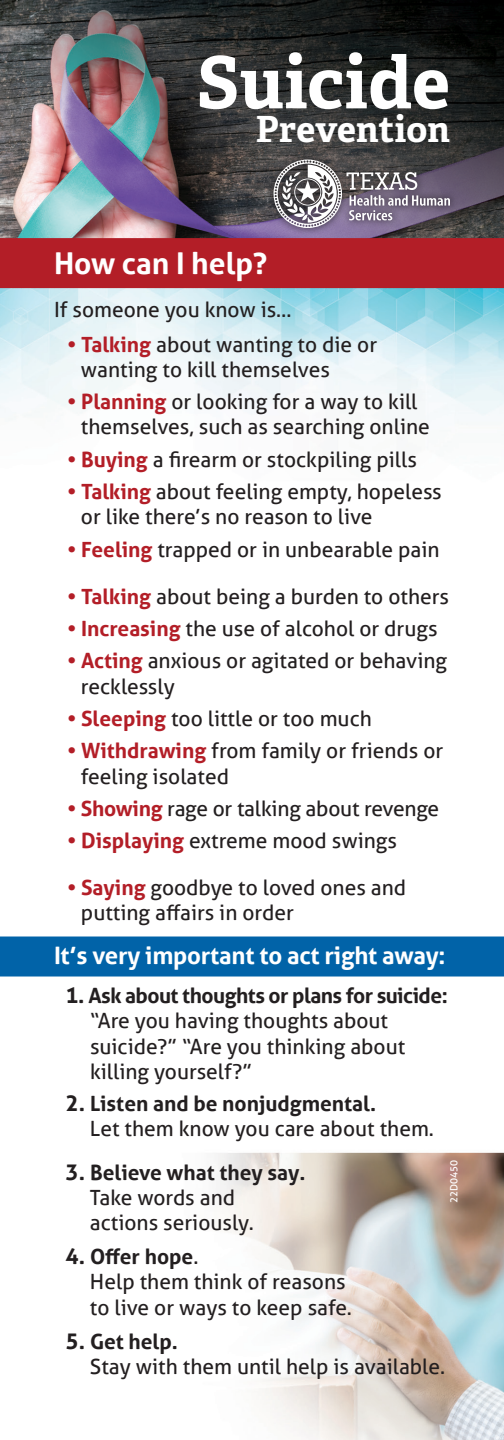
<style>
.page{position:relative;width:504px;height:1440px;background:#fff}
.page>*{position:absolute;margin:0;border:0;box-sizing:border-box;transform-origin:0 0}
.t1{font:700 72px "Adelle PE";letter-spacing:.005em;color:#fff}
.t2{font:700 36px "Adelle PE";letter-spacing:.005em;color:#fff}
.t3{font:700 30px "Aller";color:#fff}
.t4{font:700 24px "Aller";letter-spacing:-.01em;color:#fff}
.t5{font:21px/25.2px "Aller";color:#231f20}
.t6{font:10px "Aller";color:#fff}
.s1{font-weight:700;color:#b31e27}
.s2{font-weight:700;font-size:22px}
.s3{font-weight:700}
</style>
<div class="page">
<img style="left:0;top:0;width:504px;height:1440px">
<svg style="left:266px;top:152px;width:192px;height:84px;background:#5b5361"></svg>
<svg style="left:274px;top:160px;width:176px;height:68px;background:#807a85"></svg>
<div style="left:0;top:238px;width:504px;height:50px;background:#b31e27"></div>
<div style="left:0;top:937px;width:504px;height:40px;background:#0163a8"></div>
<h1 class="t1" style="left:197px;top:31px;width:255px">Suicide</h1>
<h2 class="t2" style="left:256px;top:104px;width:196px">Prevention</h2>
<h3 class="t3" style="left:54px;top:245px;width:215px">How can I help?</h3>
<p class="t5" style="left:54px;top:297px;width:239px">If someone you know is…</p>
<p class="t5" style="left:67px;top:331px;width:312px"><span class="s1">• Talking</span> about wanting to die or</p>
<p class="t5" style="left:67px;top:389px;width:352px"><span class="s1">• Planning</span> or looking for a way to kill</p>
<p class="t5" style="left:67px;top:447px;width:351px"><span class="s1">• Buying</span> a firearm or stockpiling pills</p>
<p class="t5" style="left:67px;top:479px;width:376px"><span class="s1">• Talking</span> about feeling empty, hopeless</p>
<p class="t5" style="left:67px;top:537px;width:374px"><span class="s1">• Feeling</span> trapped or in unbearable pain</p>
<p class="t5" style="left:67px;top:583px;width:383px"><span class="s1">• Talking</span> about being a burden to others</p>
<p class="t5" style="left:67px;top:616px;width:372px"><span class="s1">• Increasing</span> the use of alcohol or drugs</p>
<p class="t5" style="left:67px;top:648px;width:382px"><span class="s1">• Acting</span> anxious or agitated or behaving</p>
<p class="t5" style="left:67px;top:706px;width:306px"><span class="s1">• Sleeping</span> too little or too much</p>
<p class="t5" style="left:67px;top:738px;width:378px"><span class="s1">• Withdrawing</span> from family or friends or</p>
<p class="t5" style="left:67px;top:796px;width:374px"><span class="s1">• Showing</span> rage or talking about revenge</p>
<p class="t5" style="left:67px;top:828px;width:332px"><span class="s1">• Displaying</span> extreme mood swings</p>
<p class="t5" style="left:67px;top:875px;width:341px"><span class="s1">• Saying</span> goodbye to loved ones and</p>
<p class="t5" style="left:81px;top:357px;width:250px">wanting to kill themselves</p>
<p class="t5" style="left:81px;top:414px;width:350px">themselves, such as searching online</p>
<p class="t5" style="left:81px;top:504px;width:293px">or like there’s no reason to live</p>
<p class="t5" style="left:81px;top:673px;width:95px">recklessly</p>
<p class="t5" style="left:81px;top:763px;width:149px">feeling isolated</p>
<p class="t5" style="left:81px;top:900px;width:214px">putting affairs in order</p>
<p class="t4" style="left:54px;top:940px;width:393px">It’s very important to act right away:</p>
<p class="t5" style="left:90px;top:983px;width:359px;text-indent:-24px"><span class="s2">1.</span> <span class="s3">Ask about thoughts or plans for suicide: </span>“Are you having thoughts about suicide?” “Are you thinking about killing yourself?”</p>
<p class="t5" style="left:90px;top:1091px;width:346px;text-indent:-24px"><span class="s2">2.</span> <span class="s3">Listen and be nonjudgmental.<br></span>Let them know you care about them.</p>
<p class="t5" style="left:90px;top:1159px;width:217px;text-indent:-24px"><span class="s2">3.</span> <span class="s3">Believe what they say.<br></span>Take words and actions seriously.</p>
<p class="t5" style="left:90px;top:1244px;width:263px;text-indent:-24px"><span class="s2">4.</span> <span class="s3">Offer hope</span>.<br>Help them think of reasons to live or ways to keep safe.</p>
<p class="t5" style="left:90px;top:1329px;width:357px;text-indent:-24px"><span class="s2">5.</span> <span class="s3">Get help.<br></span>Stay with them until help is available.</p>
<p class="t6" style="left:448px;top:1203px;width:44px;rotate:-90deg">22D0450</p>
</div>
